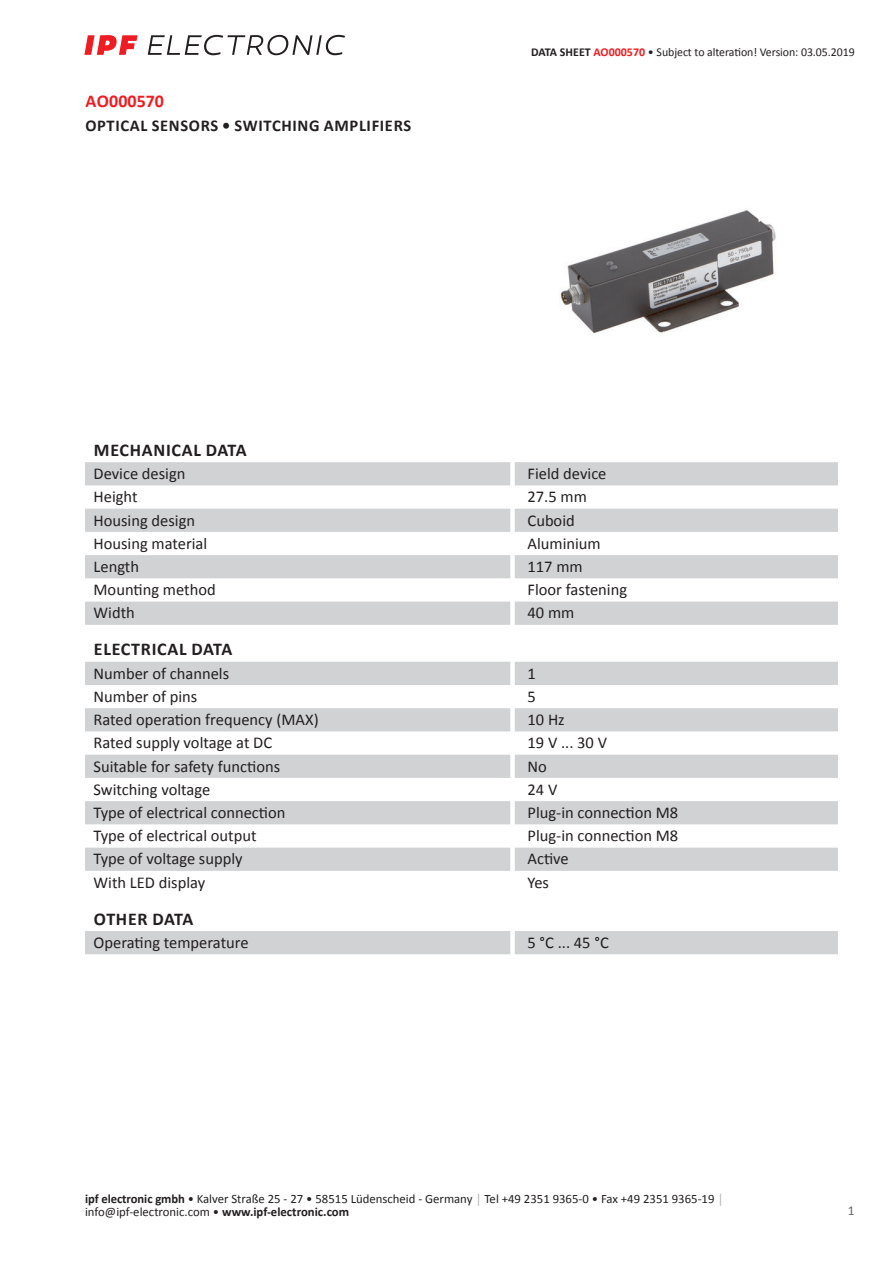
<style>
.page{position:relative;width:893px;height:1263px;background:#fff}
.page>*{position:absolute;margin:0;border:0;box-sizing:border-box;transform-origin:0 0}
.t1{font:700 18px "Calibri";letter-spacing:.04em;color:#231f20}
.t2{font:700 18px "Calibri";letter-spacing:.015em;color:#231f20}
.t3{font:700 18px "Calibri";color:#ee1d23}
.t4{font:16.5px "Calibri";color:#231f20}
.t5{font:700 16.5px "Calibri";letter-spacing:.04em;color:#231f20}
.t6{font:13.5px "Calibri";color:#636366}
.t7{font:12.75px/12.6px "Calibri";color:#231f20}
.t8{font:12px "Calibri";letter-spacing:-.005em;color:#231f20}
.s1{font-weight:700}
.s2{font-weight:700;color:#ee1d23}
.s3{color:#a8a9ad}
</style>
<div class="page">
<svg style="left:148px;top:35px;width:197px;height:20px"></svg>
<svg style="left:84px;top:35px;width:54px;height:20px"></svg>
<svg style="left:85px;top:462px;width:753px;height:163px;fill:#d1d2d4"></svg>
<svg style="left:85px;top:662px;width:753px;height:209px;fill:#d1d2d4"></svg>
<div style="left:85px;top:931px;width:753px;height:23px;background:#d1d2d4"></div>
<img style="left:560px;top:210px;width:216px;height:124px">
<p class="t3" style="left:85px;top:88px;width:80px">AO000570</p>
<p class="t5" style="left:85px;top:114px;width:327px">OPTICAL SENSORS • SWITCHING AMPLIFIERS</p>
<p class="t8" style="left:531px;top:44px;width:325px"><span class="s1">DATA SHEET</span> <span class="s2">AO000570</span> • Subject to alteration! Version: 03.05.2019</p>
<p class="t1" style="left:94px;top:437px;width:154px">MECHANICAL DATA</p>
<p class="t4" style="left:94px;top:462px;width:93px">Device design</p>
<p class="t4" style="left:527px;top:462px;width:80px">Field device</p>
<p class="t4" style="left:94px;top:485px;width:46px">Height</p>
<p class="t4" style="left:527px;top:485px;width:61px">27.5 mm</p>
<p class="t4" style="left:94px;top:509px;width:103px">Housing design</p>
<p class="t4" style="left:527px;top:509px;width:49px">Cuboid</p>
<p class="t4" style="left:94px;top:532px;width:115px">Housing material</p>
<p class="t4" style="left:527px;top:532px;width:75px">Aluminium</p>
<p class="t4" style="left:94px;top:555px;width:47px">Length</p>
<p class="t4" style="left:527px;top:555px;width:57px">117 mm</p>
<p class="t4" style="left:94px;top:578px;width:124px">Mounting method</p>
<p class="t4" style="left:527px;top:578px;width:101px">Floor fastening</p>
<p class="t4" style="left:94px;top:601px;width:43px">Width</p>
<p class="t4" style="left:527px;top:601px;width:48px">40 mm</p>
<p class="t1" style="left:94px;top:637px;width:140px">ELECTRICAL DATA</p>
<p class="t4" style="left:94px;top:662px;width:137px">Number of channels</p>
<p class="t4" style="left:527px;top:662px;width:10px">1</p>
<p class="t4" style="left:94px;top:685px;width:105px">Number of pins</p>
<p class="t4" style="left:527px;top:685px;width:10px">5</p>
<p class="t4" style="left:94px;top:708px;width:227px">Rated operation frequency (MAX)</p>
<p class="t4" style="left:527px;top:708px;width:39px">10 Hz</p>
<p class="t4" style="left:94px;top:731px;width:180px">Rated supply voltage at DC</p>
<p class="t4" style="left:527px;top:731px;width:81px">19 V ... 30 V</p>
<p class="t4" style="left:94px;top:755px;width:188px">Suitable for safety functions</p>
<p class="t4" style="left:527px;top:755px;width:21px">No</p>
<p class="t4" style="left:94px;top:778px;width:118px">Switching voltage</p>
<p class="t4" style="left:527px;top:778px;width:31px">24 V</p>
<p class="t4" style="left:94px;top:801px;width:193px">Type of electrical connection</p>
<p class="t4" style="left:527px;top:801px;width:152px">Plug-in connection M8</p>
<p class="t4" style="left:94px;top:824px;width:165px">Type of electrical output</p>
<p class="t4" style="left:527px;top:824px;width:152px">Plug-in connection M8</p>
<p class="t4" style="left:94px;top:847px;width:151px">Type of voltage supply</p>
<p class="t4" style="left:527px;top:847px;width:43px">Active</p>
<p class="t4" style="left:94px;top:871px;width:113px">With LED display</p>
<p class="t4" style="left:527px;top:871px;width:23px">Yes</p>
<p class="t2" style="left:94px;top:906px;width:101px">OTHER DATA</p>
<p class="t4" style="left:94px;top:931px;width:157px">Operating temperature</p>
<p class="t4" style="left:527px;top:931px;width:83px">5 °C ... 45 °C</p>
<p class="t7" style="left:85px;top:1192px;width:640px"><span class="s1">ipf electronic gmbh</span> • Kalver Straße 25 - 27 • 58515 Lüdenscheid - Germany <span class="s3">│</span> Tel +49 2351 9365-0 • Fax +49 2351 9365-19 <span class="s3">│ </span>info@ipf-electronic.com • <span class="s1">www.ipf-electronic.com</span></p>
<p class="t6" style="left:848px;top:1201px;width:8px">1</p>
</div>
